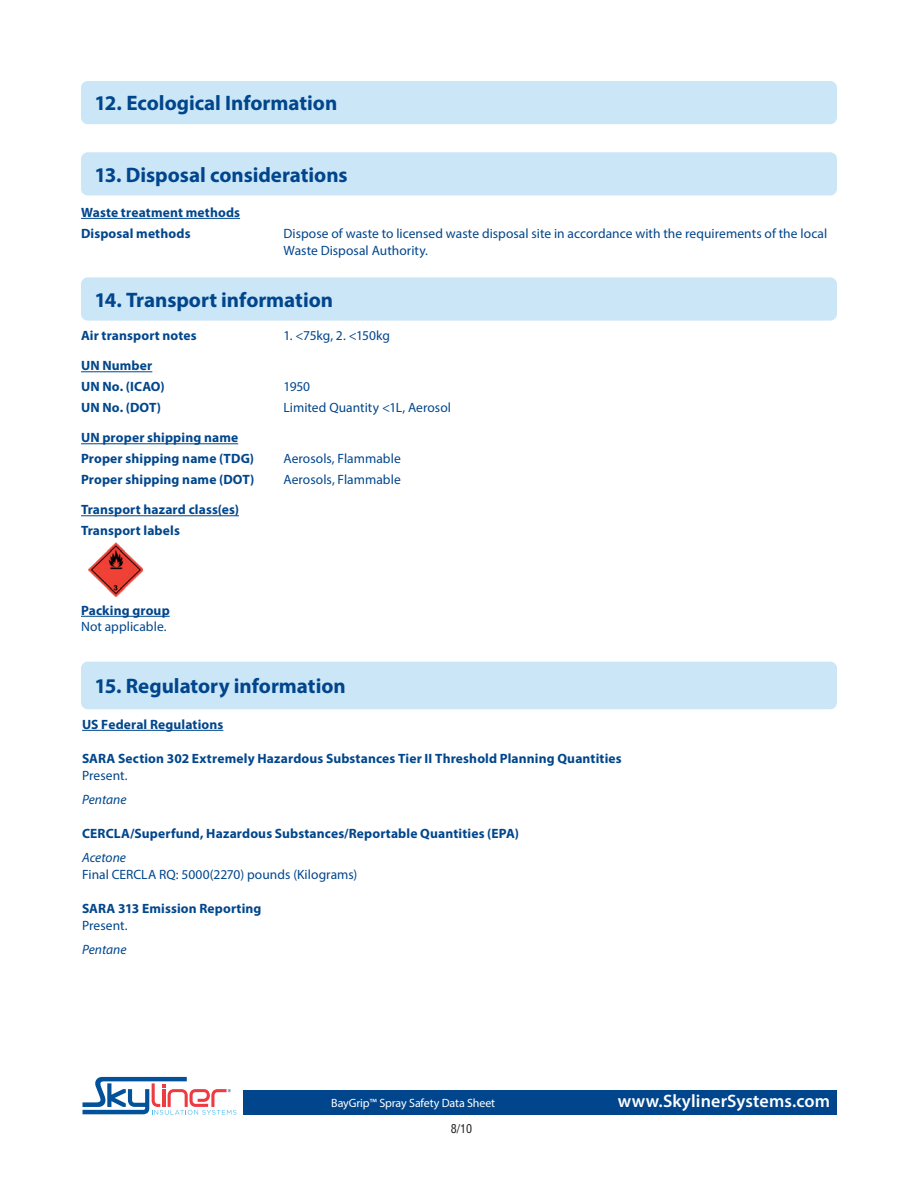
<style>
.page{position:relative;width:918px;height:1188px;background:#fff}
.page>*{position:absolute;margin:0;border:0;box-sizing:border-box;transform-origin:0 0}
.Headings{font:700 21px "Myriad Pro";color:#01468c}
.t1{font:600 18px "Myriad Pro";letter-spacing:.01em;color:#fff}
.Tabbed{font:700 13.5px "Myriad Pro";letter-spacing:.01em;color:#01468c}
.Tabbed-2{font:13.5px/16.5px "Myriad Pro";color:#01468c}
.Subheads{font:700 13.5px "Myriad Pro";letter-spacing:.01em;color:#01468c}
.italics{font:italic 13.5px "Myriad Pro";color:#01468c}
.t2{font:12px "Myriad Pro";letter-spacing:-.01em;color:#fff}
.t3{font:condensed 12px "Helvetica LT Std";color:#231f20}
</style>
<div class="page">
<svg style="left:83px;top:1077px;width:154px;height:38px"></svg>
<div style="left:243px;top:1090px;width:594px;height:24px;background:#01468c"></div>
<div style="left:81px;top:662px;width:756px;height:47px;background:#cbe6f7;border-radius:7px"></div>
<hr style="left:81px;top:371px;width:71px;height:1px;background:#01468c">
<hr style="left:81px;top:443px;width:157px;height:1px;background:#01468c">
<hr style="left:81px;top:515px;width:158px;height:1px;background:#01468c">
<hr style="left:81px;top:616px;width:89px;height:1px;background:#01468c">
<hr style="left:82px;top:730px;width:141px;height:1px;background:#01468c">
<div style="left:81px;top:277px;width:756px;height:44px;background:#cbe6f7;border-radius:7px"></div>
<img style="left:88px;top:542px;width:55px;height:55px">
<div style="left:81px;top:81px;width:756px;height:43px;background:#cbe6f7;border-radius:7px"></div>
<div style="left:81px;top:152px;width:756px;height:43px;background:#cbe6f7;border-radius:7px"></div>
<hr style="left:81px;top:218px;width:159px;height:1px;background:#01468c">
<p class="Headings" style="left:94px;top:89px;width:244px">12. Ecological Information</p>
<p class="Headings" style="left:94px;top:161px;width:255px">13. Disposal considerations</p>
<p class="Subheads" style="left:81px;top:204px;width:161px">Waste treatment methods</p>
<p class="Tabbed" style="left:81px;top:225px;width:111px">Disposal methods</p>
<p class="Tabbed-2" style="left:284px;top:225px;width:545px">Dispose of waste to licensed waste disposal site in accordance with the requirements of the local<br>Waste Disposal Authority.</p>
<p class="Headings" style="left:94px;top:286px;width:240px">14. Transport information</p>
<p class="Tabbed" style="left:81px;top:327px;width:117px">Air transport notes</p>
<p class="Tabbed-2" style="left:284px;top:327px;width:108px">1. &lt;75kg, 2. &lt;150kg</p>
<p class="Subheads" style="left:81px;top:357px;width:73px">UN Number</p>
<p class="Tabbed" style="left:81px;top:378px;width:85px">UN No. (ICAO)</p>
<p class="Tabbed-2" style="left:284px;top:378px;width:28px">1950</p>
<p class="Tabbed" style="left:81px;top:399px;width:82px">UN No. (DOT)</p>
<p class="Tabbed-2" style="left:284px;top:399px;width:169px">Limited Quantity &lt;1L, Aerosol</p>
<p class="Subheads" style="left:81px;top:429px;width:159px">UN proper shipping name</p>
<p class="Tabbed" style="left:81px;top:450px;width:175px">Proper shipping name (TDG)</p>
<p class="Tabbed-2" style="left:283px;top:450px;width:119px">Aerosols, Flammable</p>
<p class="Tabbed" style="left:81px;top:471px;width:175px">Proper shipping name (DOT)</p>
<p class="Tabbed-2" style="left:284px;top:471px;width:119px">Aerosols, Flammable</p>
<p class="Subheads" style="left:81px;top:501px;width:160px">Transport hazard class(es)</p>
<p class="Tabbed" style="left:81px;top:522px;width:100px">Transport labels</p>
<p class="Subheads" style="left:81px;top:602px;width:90px">Packing group</p>
<p class="Tabbed-2" style="left:81px;top:618px;width:87px">Not applicable.</p>
<p class="Headings" style="left:94px;top:673px;width:253px">15. Regulatory information</p>
<p class="Subheads" style="left:82px;top:716px;width:143px">US Federal Regulations</p>
<p class="Tabbed" style="left:82px;top:750px;width:541px">SARA Section 302 Extremely Hazardous Substances Tier II Threshold Planning Quantities</p>
<p class="Tabbed-2" style="left:82px;top:767px;width:47px">Present.</p>
<p class="italics" style="left:82px;top:791px;width:46px">Pentane</p>
<p class="Tabbed" style="left:82px;top:825px;width:439px">CERCLA/Superfund, Hazardous Substances/Reportable Quantities (EPA)</p>
<p class="italics" style="left:82px;top:850px;width:46px">Acetone</p>
<p class="Tabbed-2" style="left:82px;top:866px;width:277px">Final CERCLA RQ: 5000(2270) pounds (Kilograms)</p>
<p class="Tabbed" style="left:82px;top:900px;width:181px">SARA 313 Emission Reporting</p>
<p class="Tabbed-2" style="left:82px;top:917px;width:47px">Present.</p>
<p class="italics" style="left:82px;top:941px;width:46px">Pentane</p>
<p class="t2" style="left:331px;top:1095px;width:165px">BayGrip™ Spray Safety Data Sheet</p>
<h2 class="t1" style="left:618px;top:1089px;width:214px">www.SkylinerSystems.com</h2>
<p class="t3" style="left:451px;top:1121px;width:23px">8/10</p>
</div>
